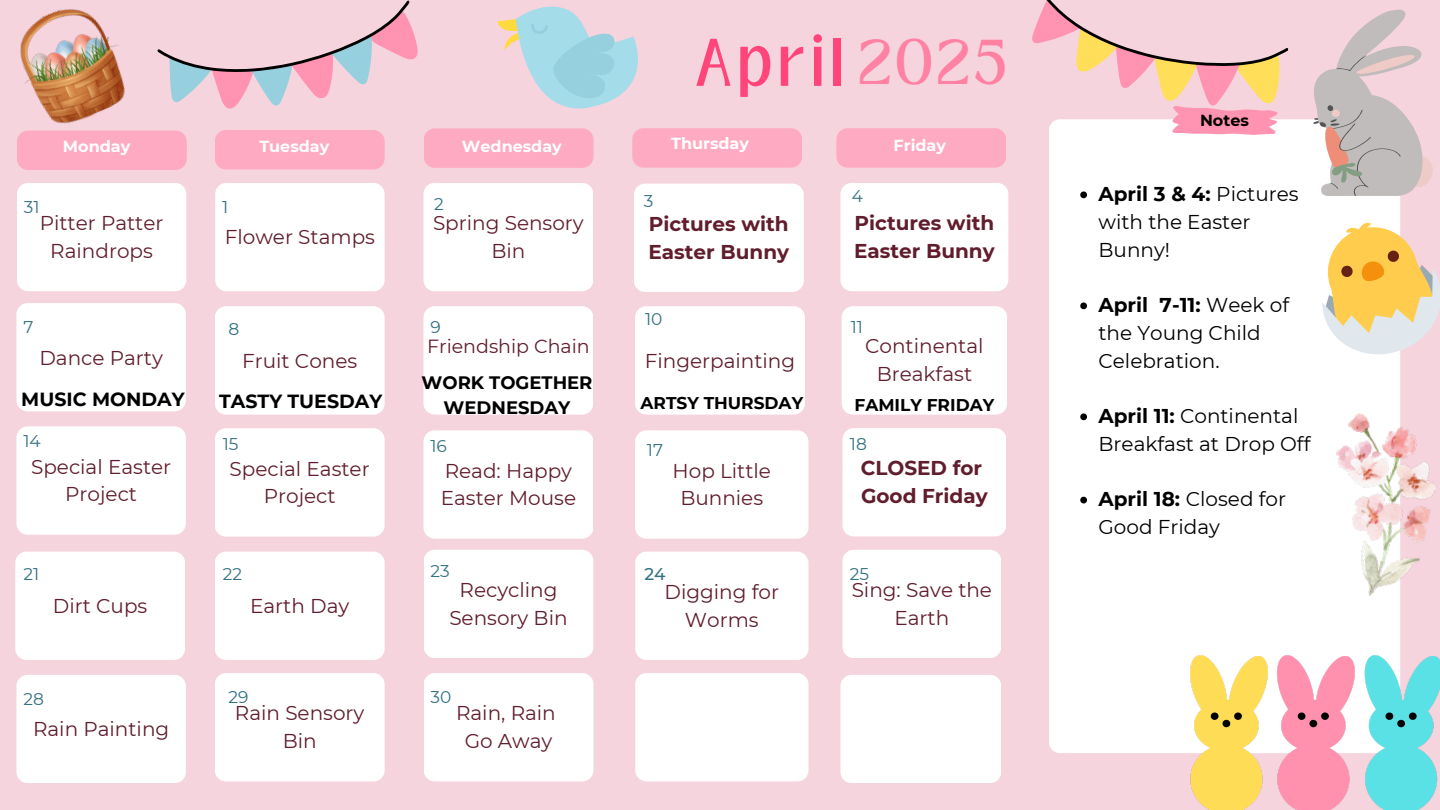
<style>
.page{position:relative;width:1440px;height:810px;background:#f6d4de}
.page>*{position:absolute;margin:0;border:0;box-sizing:border-box;transform-origin:0 0}
.t1{font:51.6px "Loubag";letter-spacing:.115em;color:#ff457a}
.t2{font:48.4px "Loubag";color:#ff81a4}
.t3{font:20px/27.8px "Montserrat";color:#611d2d;text-align:center}
.t4{font:20px/27.8px "Montserrat";color:#000}
.t5{font:700 20px/27.8px "Montserrat";color:#611d2d}
.t6{font:700 19px "Montserrat";color:#000}
.t7{font:19px "Montserrat";color:#611d2d}
.t8{font:700 18px/24.8px "Montserrat";color:#000;text-align:center}
.t9{font:17px "Montserrat";color:#347182}
.t10{font:700 17px "Montserrat";color:#000}
.t11{font:500 17px "Montserrat";color:#347182}
.t12{font:700 16px "Montserrat";color:#fff}
.t13{font:700 16px "Montserrat";color:#000}
.s1{font-weight:700}
</style>
<div class="page">
<div style="left:1049px;top:119px;width:351px;height:634px;background:#fff;border-radius:11px"></div>
<div style="left:836px;top:128px;width:170px;height:40px;background:#ffaac3;border-radius:11px"></div>
<div style="left:632px;top:128px;width:170px;height:40px;background:#ffaac3;border-radius:11px"></div>
<div style="left:424px;top:128px;width:170px;height:40px;background:#ffaac3;border-radius:11px"></div>
<div style="left:215px;top:130px;width:170px;height:39px;background:#ffaac3;border-radius:11px"></div>
<div style="left:423px;top:183px;width:170px;height:108px;background:#fff;border-radius:11px"></div>
<div style="left:634px;top:184px;width:170px;height:108px;background:#fff;border-radius:11px"></div>
<div style="left:840px;top:183px;width:168px;height:108px;background:#fff;border-radius:11px"></div>
<div style="left:16px;top:303px;width:170px;height:108px;background:#fff;border-radius:11px"></div>
<div style="left:215px;top:306px;width:169px;height:109px;background:#fff;border-radius:11px"></div>
<div style="left:423px;top:306px;width:170px;height:109px;background:#fff;border-radius:11px"></div>
<div style="left:635px;top:306px;width:170px;height:109px;background:#fff;border-radius:11px"></div>
<div style="left:842px;top:306px;width:165px;height:109px;background:#fff;border-radius:11px"></div>
<div style="left:16px;top:426px;width:170px;height:109px;background:#fff;border-radius:11px"></div>
<div style="left:215px;top:428px;width:169px;height:109px;background:#fff;border-radius:11px"></div>
<div style="left:423px;top:430px;width:170px;height:109px;background:#fff;border-radius:11px"></div>
<div style="left:635px;top:430px;width:173px;height:109px;background:#fff;border-radius:11px"></div>
<div style="left:843px;top:428px;width:163px;height:108px;background:#fff;border-radius:11px"></div>
<div style="left:15px;top:552px;width:170px;height:108px;background:#fff;border-radius:11px"></div>
<div style="left:215px;top:552px;width:169px;height:108px;background:#fff;border-radius:11px"></div>
<div style="left:424px;top:550px;width:169px;height:108px;background:#fff;border-radius:11px"></div>
<div style="left:635px;top:552px;width:173px;height:108px;background:#fff;border-radius:11px"></div>
<div style="left:843px;top:550px;width:158px;height:108px;background:#fff;border-radius:11px"></div>
<div style="left:16px;top:675px;width:170px;height:108px;background:#fff;border-radius:11px"></div>
<div style="left:215px;top:673px;width:169px;height:108px;background:#fff;border-radius:11px"></div>
<div style="left:424px;top:673px;width:169px;height:108px;background:#fff;border-radius:11px"></div>
<div style="left:635px;top:673px;width:173px;height:108px;background:#fff;border-radius:11px"></div>
<div style="left:840px;top:675px;width:161px;height:108px;background:#fff;border-radius:11px"></div>
<img style="left:1190px;top:655px;width:250px;height:155px">
<img style="left:1336px;top:413px;width:100px;height:183px">
<svg style="left:1322px;top:222px;width:118px;height:133px"></svg>
<svg style="left:1313px;top:9px;width:120px;height:187px"></svg>
<svg style="left:497px;top:6px;width:141px;height:103px"></svg>
<svg style="left:1032px;top:0;width:257px;height:135px"></svg>
<svg style="left:157px;top:0;width:261px;height:109px"></svg>
<img style="left:20px;top:9px;width:120px;height:125px">
<div style="left:17px;top:183px;width:169px;height:108px;background:#fff;border-radius:11px"></div>
<div style="left:215px;top:183px;width:170px;height:108px;background:#fff;border-radius:11px"></div>
<div style="left:17px;top:131px;width:170px;height:39px;background:#ffaac3;border-radius:11px"></div>
<svg style="left:1080px;top:191px;width:7px;height:7px"></svg>
<svg style="left:1080px;top:302px;width:7px;height:7px"></svg>
<svg style="left:1080px;top:413px;width:7px;height:7px"></svg>
<svg style="left:1080px;top:497px;width:7px;height:6px"></svg>
<h1 class="t1" style="left:695px;top:21px;width:149px">April</h1>
<p class="t2" style="left:858px;top:24px;width:151px">2025</p>
<p class="t13" style="left:1200px;top:111px;width:50px">Notes</p>
<h4 class="t12" style="left:63px;top:137px;width:69px">Monday</h4>
<h1 class="t12" style="left:259px;top:136px;width:71px">Tuesday</h1>
<p class="t12" style="left:462px;top:136px;width:101px">Wednesday</p>
<p class="t12" style="left:671px;top:134px;width:79px">Thursday</p>
<p class="t12" style="left:894px;top:135px;width:54px">Friday</p>
<p class="t9" style="left:24px;top:197px;width:17px">31</p>
<h4 class="t3" style="left:40px;top:209px;width:125px">Pitter Patter<br>Raindrops</h4>
<p class="t9" style="left:222px;top:197px;width:8px">1</p>
<h4 class="t3" style="left:225px;top:223px;width:152px">Flower Stamps</h4>
<p class="t9" style="left:434px;top:194px;width:11px">2</p>
<p class="t3" style="left:433px;top:209px;width:152px">Spring Sensory<br>Bin</p>
<p class="t9" style="left:644px;top:191px;width:11px">3</p>
<p class="t5" style="left:649px;top:210px;width:142px">Pictures with<br>Easter Bunny</p>
<p class="t9" style="left:852px;top:186px;width:13px">4</p>
<p class="t5" style="left:854px;top:209px;width:142px">Pictures with<br>Easter Bunny</p>
<p class="t9" style="left:23px;top:317px;width:12px">7</p>
<p class="t9" style="left:228px;top:318px;width:12px">8</p>
<h4 class="t9" style="left:431px;top:317px;width:12px">9</h4>
<h4 class="t9" style="left:645px;top:308px;width:19px">10</h4>
<h4 class="t9" style="left:851px;top:317px;width:14px">11</h4>
<p class="t3" style="left:39px;top:343px;width:125px">Dance Party</p>
<p class="t3" style="left:242px;top:347px;width:117px">Fruit Cones</p>
<p class="t6" style="left:21px;top:388px;width:165px">MUSIC MONDAY</p>
<h4 class="t6" style="left:219px;top:389px;width:165px">TASTY TUESDAY</h4>
<p class="t7" style="left:427px;top:335px;width:164px">Friendship Chain</p>
<p class="t8" style="left:422px;top:371px;width:173px">WORK TOGETHER<br>WEDNESDAY</p>
<p class="t3" style="left:645px;top:347px;width:152px">Fingerpainting</p>
<p class="t3" style="left:865px;top:332px;width:120px">Continental<br>Breakfast</p>
<h4 class="t10" style="left:641px;top:393px;width:164px">ARTSY THURSDAY</h4>
<p class="t10" style="left:855px;top:394px;width:141px">FAMILY FRIDAY</p>
<h3 class="t9" style="left:23px;top:431px;width:19px">14</h3>
<h3 class="t9" style="left:223px;top:434px;width:17px">15</h3>
<p class="t9" style="left:431px;top:435px;width:18px">16</p>
<p class="t9" style="left:647px;top:439px;width:18px">17</p>
<h4 class="t9" style="left:850px;top:433px;width:18px">18</h4>
<p class="t3" style="left:31px;top:453px;width:142px">Special Easter<br>Project</p>
<p class="t3" style="left:230px;top:454px;width:142px">Special Easter<br>Project</p>
<p class="t3" style="left:441px;top:457px;width:137px;text-align:left">Read: Happy<br>Easter Mouse</p>
<h4 class="t3" style="left:673px;top:457px;width:100px">Hop Little<br>Bunnies</h4>
<h2 class="t5" style="left:861px;top:454px;width:128px">CLOSED for<br>Good Friday</h2>
<p class="t4" style="left:1099px;top:180px;width:202px"><span class="s1">April 3 &amp; 4:</span> Pictures with the Easter<br>Bunny!</p>
<h4 class="t4" style="left:1099px;top:291px;width:192px"><span class="s1">April 7-11:</span> Week of the Young Child<br>Celebration.</h4>
<p class="t4" style="left:1099px;top:402px;width:214px"><span class="s1">April 11:</span> Continental<br>Breakfast at Drop Off</p>
<h4 class="t4" style="left:1099px;top:485px;width:189px"><span class="s1">April 18:</span> Closed for<br>Good Friday</h4>
<h4 class="t9" style="left:23px;top:564px;width:17px">21</h4>
<p class="t3" style="left:53px;top:592px;width:96px">Dirt Cups</p>
<h4 class="t9" style="left:223px;top:563px;width:21px">22</h4>
<p class="t3" style="left:250px;top:592px;width:101px">Earth Day</p>
<h4 class="t9" style="left:431px;top:561px;width:21px">23</h4>
<p class="t3" style="left:449px;top:576px;width:120px">Recycling<br>Sensory Bin</p>
<h2 class="t11" style="left:644px;top:563px;width:23px">24</h2>
<p class="t3" style="left:665px;top:578px;width:116px">Digging for<br>Worms</p>
<h5 class="t9" style="left:850px;top:564px;width:21px">25</h5>
<h2 class="t3" style="left:852px;top:576px;width:142px">Sing: Save the<br>Earth</h2>
<p class="t9" style="left:23px;top:688px;width:22px">28</p>
<h5 class="t3" style="left:33px;top:715px;width:138px">Rain Painting</h5>
<p class="t9" style="left:228px;top:686px;width:22px">29</p>
<h4 class="t3" style="left:235px;top:699px;width:131px">Rain Sensory<br>Bin</h4>
<p class="t9" style="left:431px;top:686px;width:22px">30</p>
<h3 class="t3" style="left:456px;top:699px;width:101px">Rain, Rain<br>Go Away</h3>
</div>
